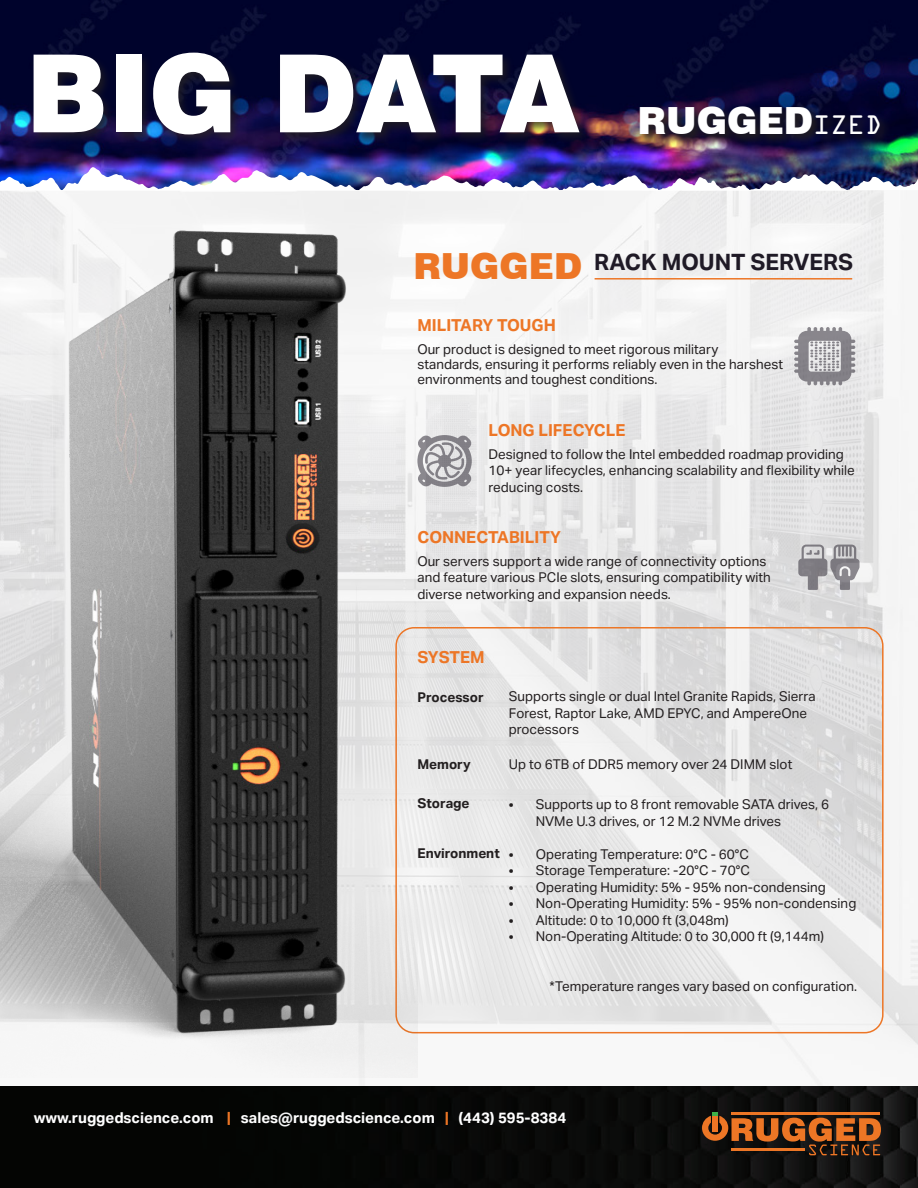
<style>
.page{position:relative;width:918px;height:1188px;background:#fff}
.page>*{position:absolute;margin:0;border:0;box-sizing:border-box;transform-origin:0 0}
.t1{font:900 108px "Swiss 721 BT";letter-spacing:-.01em;color:#fff}
.t2{font:900 37.5px "Swiss 721 BT";color:#fff}
.t3{font:700 22.5px "Aktiv Grotesk";color:#1f1a26}
.t4{font:700 16.5px "Aktiv Grotesk";color:#ed7626}
.t5{font:700 15px "Aktiv Grotesk";color:#fff}
.list1{font:13.5px/16.5px "Aktiv Grotesk";color:#231f20}
.tab_content{font:13.5px "Aktiv Grotesk";color:#231f20}
.t6{font:700 13.5px "Aktiv Grotesk";color:#231f20}
.s1{font-family:"OCRA Std";font-weight:400;font-size:24px}
.s2{font-family:"Swiss 721 BT";font-weight:900;font-size:36px;color:#ed7626}
.s3{color:#ed7625}
.s4{color:#f2f3f4}
</style>
<div class="page">
<img style="left:359px;top:191px;width:559px;height:895px">
<img style="left:0;top:1086px;width:918px;height:102px">
<svg style="left:702px;top:1112px;width:179px;height:43px;background:#753f19"></svg>
<img style="left:0;top:0;width:918px;height:167px">
<div style="left:31px;top:50px;width:560px;height:96px;background:#231f20;opacity:.75"></div>
<img style="left:637px;top:103px;width:255px;height:43px">
<hr style="left:595px;top:278px;width:257px;height:2px;background:#ed7626">
<svg style="left:794px;top:327px;width:61px;height:58px;background:#a9a8ac"></svg>
<svg style="left:417px;top:435px;width:55px;height:52px;background:#acaaae"></svg>
<svg style="left:798px;top:545px;width:62px;height:45px;background:#aaa8ac"></svg>
<img style="left:0;top:167px;width:918px;height:24px">
<img style="left:0;top:191px;width:417px;height:887px">
<p class="t1" style="left:26px;top:28px;width:555px">BIG DATA</p>
<p class="t2" style="left:637px;top:98px;width:246px">RUGGED<span class="s1">IZED</span></p>
<p class="t3" style="left:413px;top:249px;width:441px"><span class="s2">RUGGED</span> RACK MOUNT SERVERS</p>
<p class="t4" style="left:417px;top:316px;width:140px">MILITARY TOUGH</p>
<p class="list1" style="left:417px;top:342px;width:367px;line-height:15px">Our product is designed to meet rigorous military standards, ensuring it performs reliably even in the harshest environments and toughest conditions.</p>
<p class="t4" style="left:489px;top:421px;width:139px">LONG LIFECYCLE</p>
<p class="list1" style="left:489px;top:446px;width:368px">Designed to follow the Intel embedded roadmap providing<br>10+ year lifecycles, enhancing scalability and flexibility while reducing costs.</p>
<p class="t4" style="left:417px;top:528px;width:145px">CONNECTABILITY</p>
<p class="list1" style="left:417px;top:553px;width:355px">Our servers support a wide range of connectivity options and feature various PCIe slots, ensuring compatibility with diverse networking and expansion needs.</p>
<p class="t4" style="left:417px;top:648px;width:69px">SYSTEM</p>
<p class="t6" style="left:417px;top:689px;width:68px">Processor</p>
<p class="t6" style="left:417px;top:757px;width:55px">Memory</p>
<p class="t6" style="left:417px;top:796px;width:54px">Storage</p>
<p class="t6" style="left:417px;top:845px;width:84px">Environment</p>
<p class="list1" style="left:509px;top:688px;width:308px">Supports single or dual Intel Granite Rapids, Sierra<br>Forest, Raptor Lake, AMD EPYC, and AmpereOne processors</p>
<p class="tab_content" style="left:509px;top:756px;width:285px">Up to 6TB of DDR5 memory over 24 DIMM slot</p>
<p class="list1" style="left:536px;top:796px;width:295px;text-indent:-27px">• Supports up to 8 front removable SATA drives, 6<br>NVMe U.3 drives, or 12 M.2 NVMe drives</p>
<p class="list1" style="left:509px;top:846px;width:242px">• Operating Temperature: 0°C - 60°C</p>
<p class="list1" style="left:509px;top:862px;width:243px">• Storage Temperature: -20°C - 70°C</p>
<p class="list1" style="left:509px;top:879px;width:319px">• Operating Humidity: 5% - 95% non-condensing</p>
<p class="list1" style="left:509px;top:895px;width:349px">• Non-Operating Humidity: 5% - 95% non-condensing</p>
<p class="list1" style="left:509px;top:912px;width:221px">• Altitude: 0 to 10,000 ft (3,048m)</p>
<p class="list1" style="left:509px;top:928px;width:317px">• Non-Operating Altitude: 0 to 30,000 ft (9,144m)</p>
<p class="tab_content" style="left:550px;top:978px;width:309px">*Temperature ranges vary based on configuration.</p>
<p class="t5" style="left:34px;top:1109px;width:534px">www.ruggedscience.com <span class="s3">|</span> sales<span class="s4">@</span>ruggedscience.com <span class="s3">|</span> (443) 595-8384</p>
</div>
